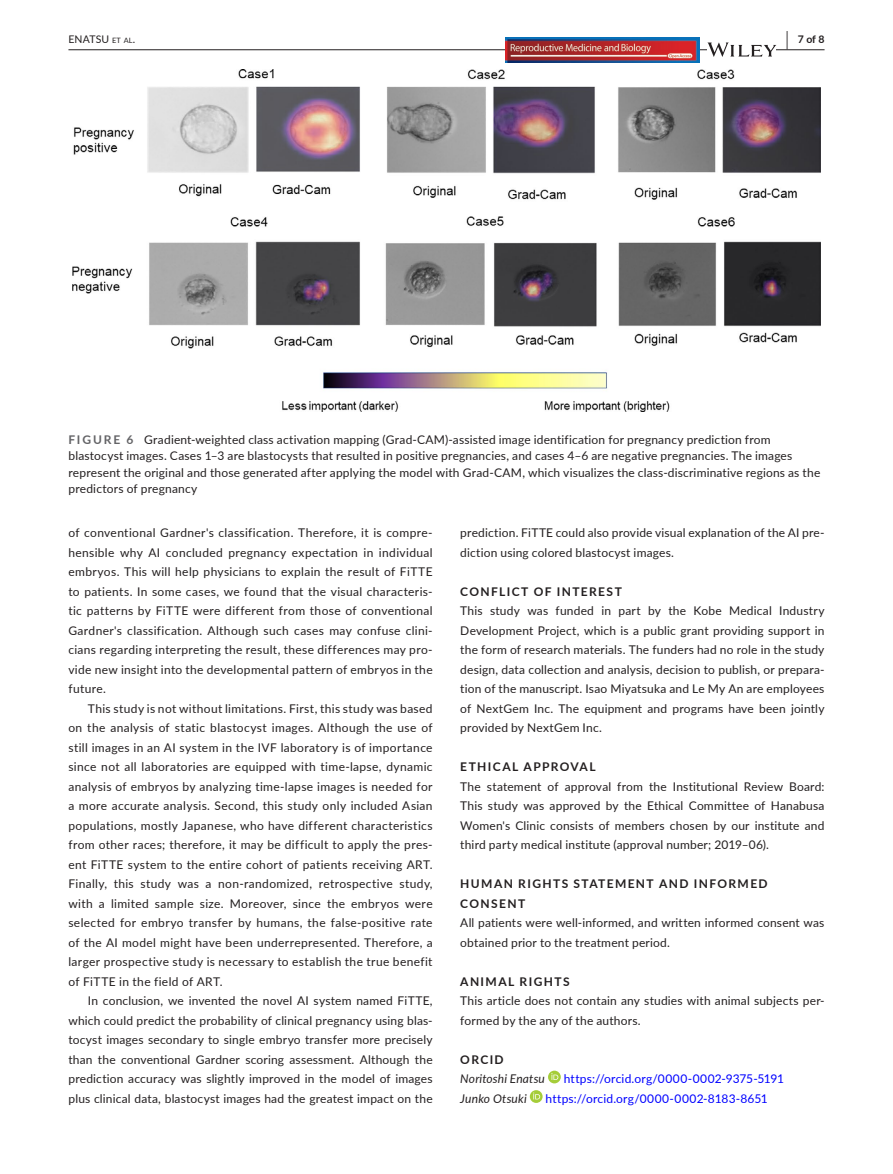
<style>
.page{position:relative;width:893px;height:1174px;background:#fff}
.page>*{position:absolute;margin:0;border:0;box-sizing:border-box;transform-origin:0 0}
.t1{font:12px/19.5px "Lato";letter-spacing:.015em;color:#231f20;text-align:justify}
.t2{font:700 12px/19.5px "Lato";letter-spacing:.115em;color:#231f20}
.t3{font:12px "Lato";letter-spacing:.015em;color:#00f}
.t4{font:italic 12px "Lato";letter-spacing:.015em;color:#231f20}
.t5{font:10.5px "Lato";letter-spacing:.015em;color:#231f20}
.t6{font:700 10.5px "Lato";color:#231f20}
.s1{font-size:7.35px}
.s2{font-size:19.5px}
.s3{font-weight:700;color:#636366}
</style>
<div class="page">
<hr style="left:68px;top:49px;width:756px;height:1px;background:#231f20">
<img style="left:506px;top:37px;width:194px;height:25px">
<svg style="left:707px;top:42px;width:69px;height:15px"></svg>
<svg style="left:548px;top:1070px;width:13px;height:13px"></svg>
<svg style="left:551px;top:1073px;width:7px;height:7px"></svg>
<svg style="left:530px;top:1090px;width:13px;height:12px"></svg>
<svg style="left:533px;top:1092px;width:7px;height:7px"></svg>
<img style="left:72px;top:69px;width:749px;height:342px">
<p class="t5" style="left:68px;top:31px;width:68px">ENATSU <span class="s1">et al</span>.</p>
<p class="t6" style="left:786px;top:31px;width:40px"><span class="s2">|</span> 7 of 8</p>
<p class="t1" style="left:68px;top:430px;width:753px;line-height:16.5px;text-align:left"><span class="s3">FIGURE 6</span> Gradient-weighted class activation mapping (Grad-CAM)-assisted image identification for pregnancy prediction from blastocyst images. Cases 1–3 are blastocysts that resulted in positive pregnancies, and cases 4–6 are negative pregnancies. The images represent the original and those generated after applying the model with Grad-CAM, which visualizes the class-discriminative regions as the predictors of pregnancy</p>
<p class="t1" style="left:68px;top:522px;width:366px">of conventional Gardner's classification. Therefore, it is compre&shy;hensible why AI concluded pregnancy expectation in individual embryos. This will help physicians to explain the result of FiTTE to patients. In some cases, we found that the visual characteris&shy;tic patterns by FiTTE were different from those of conventional Gardner's classification. Although such cases may confuse clini&shy;cians regarding interpreting the result, these differences may pro&shy;vide new insight into the developmental pattern of embryos in the future.</p>
<p class="t1" style="left:68px;top:698px;width:366px;text-indent:20px">This study is not without limitations. First, this study was based on the analysis of static blastocyst images. Although the use of still images in an AI system in the IVF laboratory is of importance since not all laboratories are equipped with time-lapse, dynamic analysis of embryos by analyzing time-lapse images is needed for a more accurate analysis. Second, this study only included Asian populations, mostly Japanese, who have different characteristics from other races; therefore, it may be difficult to apply the pres&shy;ent FiTTE system to the entire cohort of patients receiving ART.<br>Finally, this study was a non-randomized, retrospective study, with a limited sample size. Moreover, since the embryos were selected for embryo transfer by humans, the false-positive rate of the AI model might have been underrepresented. Therefore, a larger prospective study is necessary to establish the true benefit of FiTTE in the field of ART.</p>
<p class="t1" style="left:68px;top:990px;width:366px;text-indent:20px">In conclusion, we invented the novel AI system named FiTTE, which could predict the probability of clinical pregnancy using blas&shy;tocyst images secondary to single embryo transfer more precisely than the conventional Gardner scoring assessment. Although the prediction accuracy was slightly improved in the model of images plus clinical data, blastocyst images had the greatest impact on the</p>
<p class="t1" style="left:460px;top:522px;width:366px">prediction. FiTTE could also provide visual explanation of the AI pre&shy;diction using colored blastocyst images.</p>
<p class="t2" style="left:460px;top:581px;width:163px">CONFLICT OF INTEREST</p>
<p class="t1" style="left:460px;top:600px;width:366px">This study was funded in part by the Kobe Medical Industry Development Project, which is a public grant providing support in the form of research materials. The funders had no role in the study design, data collection and analysis, decision to publish, or prepara&shy;tion of the manuscript. Isao Miyatsuka and Le My An are employees of NextGem Inc. The equipment and programs have been jointly provided by NextGem Inc.</p>
<p class="t2" style="left:460px;top:756px;width:137px">ETHICAL APPROVAL</p>
<p class="t1" style="left:460px;top:776px;width:366px">The statement of approval from the Institutional Review Board:<br>This study was approved by the Ethical Committee of Hanabusa Women's Clinic consists of members chosen by our institute and third party medical institute (approval number; 2019–06).</p>
<p class="t2" style="left:460px;top:873px;width:309px">HUMAN RIGHTS STATEMENT AND INFORMED<br>CONSENT</p>
<p class="t1" style="left:460px;top:912px;width:366px">All patients were well-informed, and written informed consent was obtained prior to the treatment period.</p>
<p class="t2" style="left:460px;top:971px;width:111px">ANIMAL RIGHTS</p>
<p class="t1" style="left:460px;top:990px;width:366px">This article does not contain any studies with animal subjects per&shy;formed by the any of the authors.</p>
<p class="t2" style="left:460px;top:1049px;width:45px">ORCID</p>
<p class="t4" style="left:460px;top:1070px;width:86px">Noritoshi Enatsu</p>
<p class="t3" style="left:564px;top:1070px;width:222px">https://orcid.org/0000-0002-9375-5191</p>
<p class="t4" style="left:460px;top:1090px;width:68px">Junko Otsuki</p>
<p class="t3" style="left:546px;top:1090px;width:224px">https://orcid.org/0000-0002-8183-8651</p>
</div>
